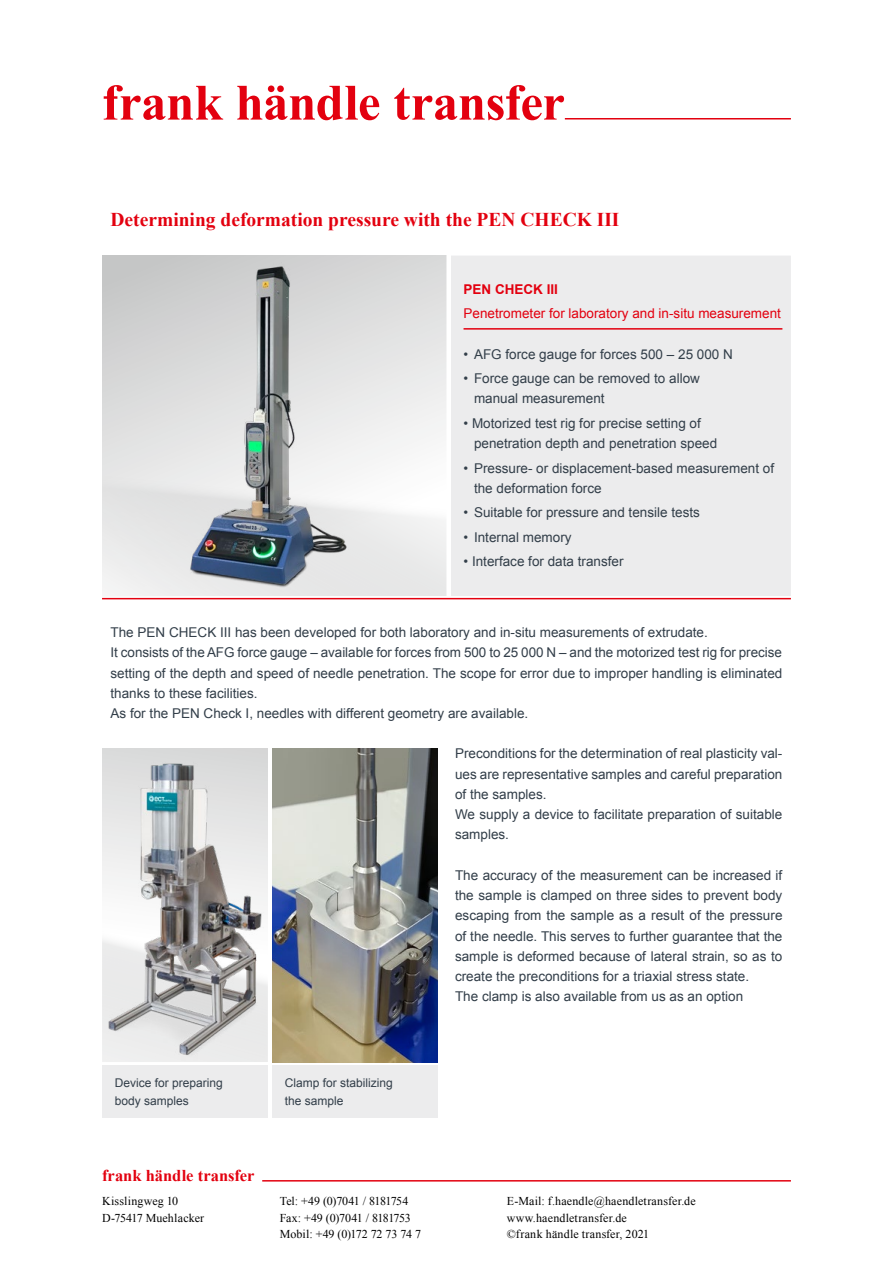
<style>
.page{position:relative;width:893px;height:1263px;background:#fff}
.page>*{position:absolute;margin:0;border:0;box-sizing:border-box;transform-origin:0 0}
.t1{font:700 51px "Times New Roman";letter-spacing:-.01em;color:#e3000f}
.t2{font:700 19.5px "Times New Roman";color:#e3000f}
.t3{font:700 16.5px "Times New Roman";color:#e3000f}
.t4{font:13.5px/20.2px "Arial";color:#323e49}
.t5{font:13.5px "Arial";color:#e3000f}
.t6{font:700 13.5px "Arial";color:#e3000f}
.t7{font:12px/16.8px "Times New Roman";letter-spacing:.01em;color:#000}
.t8{font:12px/16.8px "Times New Roman";letter-spacing:-.02em;color:#000}
.t9{font:12px/18px "Arial";color:#323e49}
</style>
<div class="page">
<hr style="left:565px;top:118px;width:226px;height:1px;background:#e3000f">
<hr style="left:262px;top:1180px;width:529px;height:1px;background:#e3000f">
<svg style="left:102px;top:748px;width:166px;height:158px;background:#dcdddd"></svg>
<svg style="left:102px;top:256px;width:342px;height:219px"></svg>
<div style="left:444px;top:255px;width:347px;height:345px;background:#ececed"></div>
<hr style="left:464px;top:328px;width:318px;height:2px;background:#e3000f">
<div style="left:102px;top:1065px;width:166px;height:52px;background:#ececed"></div>
<svg style="left:102px;top:475px;width:344px;height:121px"></svg>
<img style="left:183px;top:263px;width:165px;height:327px">
<svg style="left:102px;top:940px;width:166px;height:122px"></svg>
<img style="left:104px;top:757px;width:162px;height:305px">
<hr style="left:102px;top:598px;width:689px;height:1px;background:#e3000f">
<img style="left:272px;top:748px;width:166px;height:314px">
<div style="left:272px;top:1065px;width:166px;height:52px;background:#ececed"></div>
<h1 class="t1" style="left:102px;top:67px;width:464px">frank händle transfer</h1>
<h2 class="t2" style="left:111px;top:206px;width:510px">Determining deformation pressure with the PEN CHECK III</h2>
<p class="t6" style="left:464px;top:280px;width:96px">PEN CHECK III</p>
<p class="t5" style="left:464px;top:305px;width:319px">Penetrometer for laboratory and in-situ measurement</p>
<p class="t4" style="left:464px;top:344px;width:271px">• AFG force gauge for forces 500 – 25 000 N</p>
<p class="t4" style="left:474px;top:368px;width:227px;text-indent:-11px">• Force gauge can be removed to allow manual measurement</p>
<p class="t4" style="left:474px;top:413px;width:245px;text-indent:-11px">• Motorized test rig for precise setting of penetration depth and penetration speed</p>
<p class="t4" style="left:474px;top:458px;width:302px;text-indent:-11px">• Pressure- or displacement-based measurement of the deformation force</p>
<p class="t4" style="left:464px;top:503px;width:238px">• Suitable for pressure and tensile tests</p>
<p class="t4" style="left:464px;top:527px;width:110px">• Internal memory</p>
<p class="t4" style="left:464px;top:552px;width:162px">• Interface for data transfer</p>
<p class="t4" style="left:111px;top:622px;width:673px">The PEN CHECK III has been developed for both laboratory and in-situ measurements of extrudate.<br>It consists of the AFG force gauge – available for forces from 500 to 25 000 N – and the motorized test rig for precise setting of the depth and speed of needle penetration. The scope for error due to improper handling is eliminated thanks to these facilities.<br>As for the PEN Check I, needles with different geometry are available.</p>
<p class="t4" style="left:455px;top:743px;width:329px">Preconditions for the determination of real plasticity val&shy;ues are representative samples and careful preparation of the samples.<br>We supply a device to facilitate preparation of suitable samples.</p>
<p class="t4" style="left:455px;top:865px;width:329px">The accuracy of the measurement can be increased if the sample is clamped on three sides to prevent body escaping from the sample as a result of the pressure of the needle. This serves to further guarantee that the sample is deformed because of lateral strain, so as to create the preconditions for a triaxial stress state.<br>The clamp is also available from us as an option</p>
<p class="t9" style="left:115px;top:1074px;width:110px">Device for preparing body samples</p>
<p class="t3" style="left:102px;top:1164px;width:154px">frank händle transfer</p>
<p class="t7" style="left:102px;top:1192px;width:104px">Kisslingweg 10<br>D-75417 Muehlacker</p>
<p class="t9" style="left:285px;top:1074px;width:110px">Clamp for stabilizing the sample</p>
<p class="t8" style="left:280px;top:1192px;width:143px">Tel: +49 (0)7041 / 8181754<br>Fax: +49 (0)7041 / 8181753<br>Mobil: +49 (0)172 72 73 74 7</p>
<p class="t7" style="left:507px;top:1192px;width:191px">E-Mail: f.haendle@haendletransfer.de www.haendletransfer.de<br>©frank händle transfer, 2021</p>
</div>
